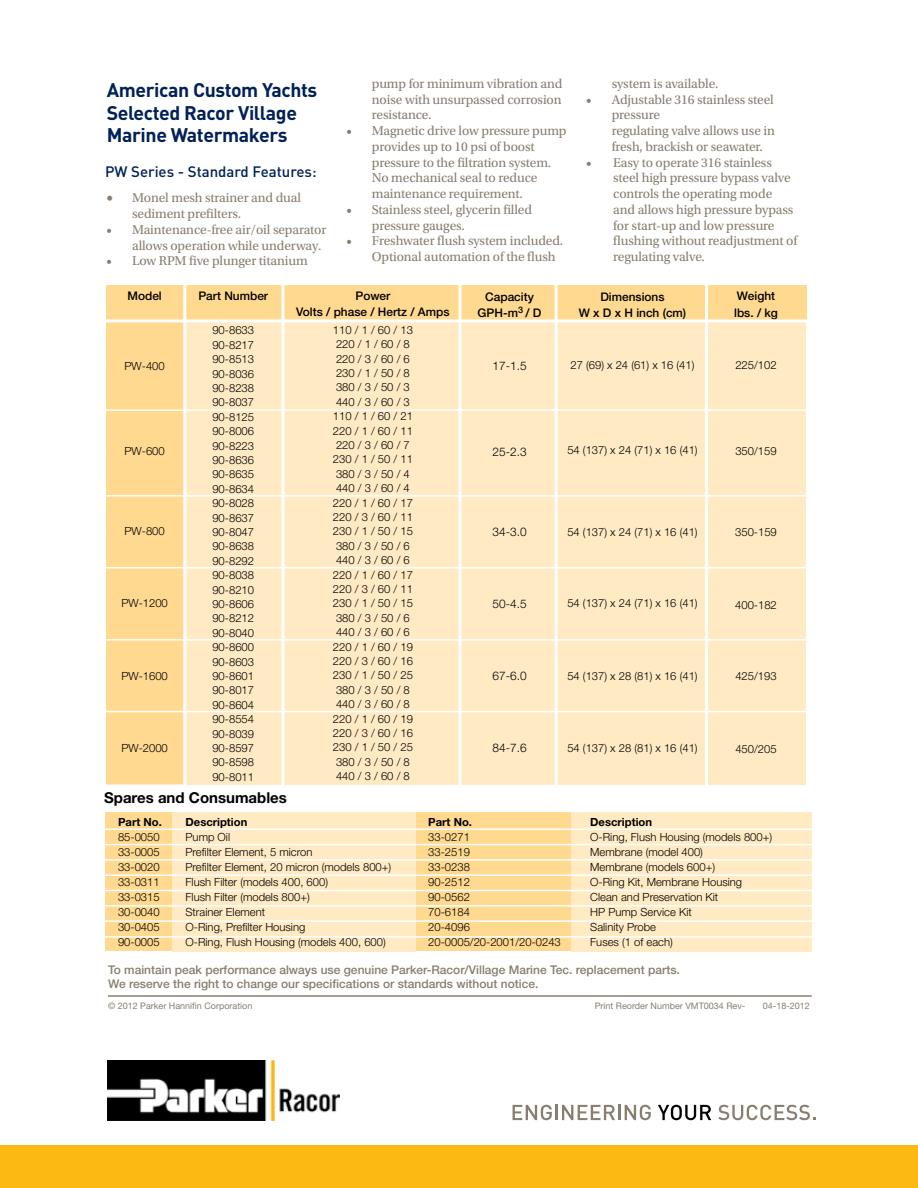
<style>
.page{position:relative;width:918px;height:1188px;background:#fff}
.page>*{position:absolute;margin:0;border:0;box-sizing:border-box;transform-origin:0 0}
.t1{font:700 19.5px/22.5px "DINOT";letter-spacing:-.02em;color:#002157}
.t2{font:500 15px "DINOT";color:#002157}
.t3{font:700 15px "Helvetica Neue LT Std";color:#000}
.t4{font:13.5px/15.8px "Utopia Std";letter-spacing:-.01em;color:#887d6e}
.t5{font:500 12px/14.4px "Helvetica Neue LT Std";color:#887d6e}
.t6{font:500 11.85px/16.4px "Helvetica Neue LT Std";color:#000;text-align:center}
.t7{font:300 11.85px "Helvetica Neue LT Std";color:#000}
.t8{font:300 11.25px/14.4px "Helvetica Neue LT Std";color:#000;text-align:justify}
.t9{font:700 11.25px "Helvetica Neue LT Std";color:#000}
.t10{font:9px "Helvetica Neue LT Std";color:#887d6e}
.s1{font-size:16.5px}
</style>
<div class="page">
<svg style="left:513px;top:1105px;width:39px;height:15px"></svg>
<hr style="left:555px;top:1105px;width:3px;height:15px;background:#887d6e">
<svg style="left:562px;top:1105px;width:89px;height:15px"></svg>
<svg style="left:658px;top:1105px;width:53px;height:15px"></svg>
<svg style="left:718px;top:1105px;width:98px;height:15px"></svg>
<div style="left:0;top:1146px;width:918px;height:42px;background:#fdb913"></div>
<img style="left:108px;top:1061px;width:232px;height:59px">
<hr style="left:108px;top:995px;width:704px;height:2px;background:#887d6e">
<div style="left:106px;top:812px;width:706px;height:139px;background:#ffd990"></div>
<div style="left:571px;top:812px;width:241px;height:140px;background:#ffeac4"></div>
<div style="left:172px;top:812px;width:243px;height:140px;background:#ffeac4"></div>
<hr style="left:96px;top:829px;width:730px;height:1px;background:#fff">
<hr style="left:101px;top:859px;width:723px;height:2px;background:#fff">
<hr style="left:101px;top:874px;width:730px;height:2px;background:#fff">
<hr style="left:99px;top:905px;width:730px;height:2px;background:#fff">
<hr style="left:99px;top:920px;width:723px;height:2px;background:#fff">
<hr style="left:98px;top:890px;width:730px;height:1px;background:#fff">
<hr style="left:97px;top:844px;width:730px;height:1px;background:#fff">
<div style="left:106px;top:301px;width:700px;height:483px;background:#ffeac4"></div>
<div style="left:107px;top:286px;width:77px;height:498px;background:#ffd990"></div>
<div style="left:106px;top:286px;width:701px;height:35px;background:#ffd990"></div>
<hr style="left:183px;top:278px;width:3px;height:510px;background:#fff">
<hr style="left:281px;top:278px;width:3px;height:509px;background:#fff">
<hr style="left:459px;top:281px;width:3px;height:511px;background:#fff">
<hr style="left:555px;top:278px;width:3px;height:510px;background:#fff">
<hr style="left:93px;top:319px;width:724px;height:3px;background:#fff">
<hr style="left:98px;top:409px;width:718px;height:2px;background:#fff">
<hr style="left:97px;top:495px;width:718px;height:2px;background:#fff">
<hr style="left:98px;top:567px;width:716px;height:1px;background:#fff">
<hr style="left:96px;top:639px;width:716px;height:2px;background:#fff">
<hr style="left:99px;top:711px;width:716px;height:1px;background:#fff">
<hr style="left:104px;top:936px;width:723px;height:2px;background:#fff">
<hr style="left:705px;top:278px;width:3px;height:511px;background:#fff">
<h1 class="t1" style="left:107px;top:78px;width:212px">American Custom Yachts<br>Selected Racor Village<br>Marine Watermakers</h1>
<h2 class="t2" style="left:105px;top:162px;width:213px">PW Series - Standard Features:</h2>
<p class="t4" style="left:132px;top:190px;width:170px;text-indent:-26px"><span class="s1">•</span> Monel mesh strainer and dual sediment prefilters.</p>
<p class="t4" style="left:132px;top:222px;width:196px;text-indent:-26px">• Maintenance-free air/oil separator allows operation while underway.</p>
<p class="t4" style="left:107px;top:253px;width:203px">• Low RPM five plunger titanium</p>
<p class="t4" style="left:372px;top:76px;width:192px;text-align:justify">pump for minimum vibration and noise with unsurpassed corrosion resistance.</p>
<p class="t4" style="left:372px;top:123px;width:196px;text-indent:-26px">• Magnetic drive low pressure pump provides up to 10 psi of boost pressure to the filtration system.<br>No mechanical seal to reduce maintenance requirement.</p>
<p class="t4" style="left:372px;top:202px;width:162px;text-indent:-26px">• Stainless steel, glycerin filled pressure gauges.</p>
<p class="t4" style="left:372px;top:233px;width:193px;text-indent:-26px">• Freshwater flush system included.<br>Optional automation of the flush</p>
<p class="t4" style="left:612px;top:76px;width:108px">system is available.</p>
<p class="t4" style="left:612px;top:92px;width:165px;text-indent:-26px">• Adjustable 316 stainless steel pressure<br>regulating valve allows use in fresh, brackish or seawater.</p>
<p class="t4" style="left:613px;top:155px;width:186px;text-indent:-27px">• Easy to operate 316 stainless steel high pressure bypass valve controls the operating mode and allows high pressure bypass for start-up and low pressure flushing without readjustment of regulating valve.</p>
<p class="t6" style="left:127px;top:288px;width:36px">Model</p>
<p class="t8" style="left:125px;top:358px;width:42px">PW-400</p>
<p class="t8" style="left:125px;top:444px;width:42px">PW-600</p>
<p class="t8" style="left:125px;top:523px;width:42px">PW-800</p>
<p class="t8" style="left:121px;top:596px;width:48px">PW-1200</p>
<p class="t8" style="left:121px;top:669px;width:48px">PW-1600</p>
<p class="t8" style="left:121px;top:741px;width:48px">PW-2000</p>
<p class="t6" style="left:198px;top:288px;width:71px">Part Number</p>
<p class="t8" style="left:212px;top:323px;width:43px">90-8633<br>90-8217<br>90-8513<br>90-8036<br>90-8238<br>90-8037<br>90-8125<br>90-8006<br>90-8223<br>90-8636<br>90-8635<br>90-8634<br>90-8028<br>90-8637<br>90-8047<br>90-8638<br>90-8292<br>90-8038<br>90-8210<br>90-8606<br>90-8212<br>90-8040<br>90-8600<br>90-8603<br>90-8601<br>90-8017<br>90-8604<br>90-8554<br>90-8039<br>90-8597<br>90-8598<br>90-8011</p>
<p class="t6" style="left:296px;top:288px;width:155px">Power<br>Volts / phase / Hertz / Amps</p>
<p class="t8" style="left:333px;top:322px;width:82px;text-align:left">110 / 1 / 60 / 13<br>220 / 1 / 60 / 8<br>220 / 3 / 60 / 6<br>230 / 1 / 50 / 8<br>380 / 3 / 50 / 3<br>440 / 3 / 60 / 3<br>110 / 1 / 60 / 21<br>220 / 1 / 60 / 11<br>220 / 3 / 60 / 7<br>230 / 1 / 50 / 11<br>380 / 3 / 50 / 4<br>440 / 3 / 60 / 4<br>220 / 1 / 60 / 17<br>220 / 3 / 60 / 11<br>230 / 1 / 50 / 15<br>380 / 3 / 50 / 6<br>440 / 3 / 60 / 6<br>220 / 1 / 60 / 17<br>220 / 3 / 60 / 11<br>230 / 1 / 50 / 15<br>380 / 3 / 50 / 6<br>440 / 3 / 60 / 6<br>220 / 1 / 60 / 19<br>220 / 3 / 60 / 16<br>230 / 1 / 50 / 25<br>380 / 3 / 50 / 8<br>440 / 3 / 60 / 8<br>220 / 1 / 60 / 19<br>220 / 3 / 60 / 16<br>230 / 1 / 50 / 25<br>380 / 3 / 50 / 8<br>440 / 3 / 60 / 8</p>
<p class="t6" style="left:478px;top:288px;width:66px">Capacity<br>GPH-m<sup>3</sup> / D</p>
<p class="t7" style="left:492px;top:359px;width:36px">17-1.5</p>
<p class="t6" style="left:579px;top:288px;width:109px">Dimensions<br>W x D x H inch (cm)</p>
<p class="t8" style="left:570px;top:358px;width:126px">27 (69) x 24 (61) x 16 (41)</p>
<p class="t7" style="left:492px;top:444px;width:36px">25-2.3</p>
<p class="t8" style="left:567px;top:443px;width:132px">54 (137) x 24 (71) x 16 (41)</p>
<p class="t7" style="left:492px;top:524px;width:36px">34-3.0</p>
<p class="t8" style="left:567px;top:524px;width:132px">54 (137) x 24 (71) x 16 (41)</p>
<p class="t7" style="left:492px;top:596px;width:36px">50-4.5</p>
<p class="t8" style="left:567px;top:596px;width:132px">54 (137) x 24 (71) x 16 (41)</p>
<p class="t7" style="left:492px;top:668px;width:36px">67-6.0</p>
<p class="t8" style="left:567px;top:669px;width:132px">54 (137) x 28 (81) x 16 (41)</p>
<p class="t7" style="left:492px;top:740px;width:36px">84-7.6</p>
<p class="t8" style="left:567px;top:740px;width:132px">54 (137) x 28 (81) x 16 (41)</p>
<p class="t6" style="left:734px;top:288px;width:45px;text-align:left">Weight lbs. / kg</p>
<p class="t8" style="left:735px;top:357px;width:43px">225/102</p>
<p class="t8" style="left:735px;top:444px;width:43px">350/159</p>
<p class="t8" style="left:735px;top:524px;width:43px">350-159</p>
<p class="t8" style="left:735px;top:597px;width:43px">400-182</p>
<p class="t8" style="left:735px;top:669px;width:43px">425/193</p>
<p class="t8" style="left:735px;top:742px;width:43px">450/205</p>
<h2 class="t3" style="left:104px;top:789px;width:184px">Spares and Consumables</h2>
<p class="t9" style="left:118px;top:815px;width:45px">Part No.</p>
<p class="t9" style="left:186px;top:815px;width:63px">Description</p>
<p class="t8" style="left:118px;top:830px;width:43px">85-0050</p>
<p class="t8" style="left:186px;top:830px;width:46px">Pump Oil</p>
<p class="t8" style="left:118px;top:845px;width:43px">33-0005</p>
<p class="t8" style="left:186px;top:845px;width:128px">Prefilter Element, 5 micron</p>
<p class="t8" style="left:118px;top:860px;width:43px">33-0020</p>
<p class="t8" style="left:186px;top:860px;width:207px">Prefilter Element, 20 micron (models 800+)</p>
<p class="t8" style="left:118px;top:875px;width:43px">33-0311</p>
<p class="t8" style="left:186px;top:875px;width:144px">Flush Filter (models 400, 600)</p>
<p class="t8" style="left:118px;top:890px;width:43px">33-0315</p>
<p class="t8" style="left:186px;top:890px;width:126px">Flush Filter (models 800+)</p>
<p class="t8" style="left:118px;top:905px;width:43px">30-0040</p>
<p class="t8" style="left:186px;top:905px;width:81px">Strainer Element</p>
<p class="t8" style="left:118px;top:920px;width:43px">30-0405</p>
<p class="t8" style="left:186px;top:920px;width:121px">O-Ring, Prefilter Housing</p>
<p class="t8" style="left:118px;top:935px;width:43px">90-0005</p>
<p class="t8" style="left:186px;top:935px;width:202px">O-Ring, Flush Housing (models 400, 600)</p>
<p class="t9" style="left:428px;top:815px;width:45px">Part No.</p>
<p class="t9" style="left:590px;top:815px;width:63px">Description</p>
<p class="t8" style="left:428px;top:830px;width:43px">33-0271</p>
<p class="t8" style="left:590px;top:830px;width:183px">O-Ring, Flush Housing (models 800+)</p>
<p class="t8" style="left:428px;top:845px;width:43px">33-2519</p>
<p class="t8" style="left:590px;top:845px;width:114px">Membrane (model 400)</p>
<p class="t8" style="left:428px;top:860px;width:43px">33-0238</p>
<p class="t8" style="left:590px;top:860px;width:126px">Membrane (models 600+)</p>
<p class="t8" style="left:428px;top:875px;width:43px">90-2512</p>
<p class="t8" style="left:590px;top:875px;width:153px">O-Ring Kit, Membrane Housing</p>
<p class="t8" style="left:428px;top:890px;width:43px">90-0562</p>
<p class="t8" style="left:590px;top:890px;width:129px">Clean and Preservation Kit</p>
<p class="t8" style="left:428px;top:905px;width:43px">70-6184</p>
<p class="t8" style="left:590px;top:905px;width:103px">HP Pump Service Kit</p>
<p class="t8" style="left:428px;top:920px;width:43px">20-4096</p>
<p class="t8" style="left:590px;top:920px;width:67px">Salinity Probe</p>
<p class="t8" style="left:428px;top:935px;width:134px">20-0005/20-2001/20-0243</p>
<p class="t8" style="left:590px;top:935px;width:84px">Fuses (1 of each)</p>
<p class="t5" style="left:108px;top:962px;width:573px">To maintain peak performance always use genuine Parker-Racor/Village Marine Tec. replacement parts.<br>We reserve the right to change our specifications or standards without notice.</p>
<p class="t10" style="left:108px;top:1000px;width:146px">© 2012 Parker Hannifin Corporation</p>
<p class="t10" style="left:595px;top:1000px;width:152px">Print Reorder Number VMT0034 Rev-</p>
<p class="t10" style="left:763px;top:1000px;width:49px">04-18-2012</p>
</div>
